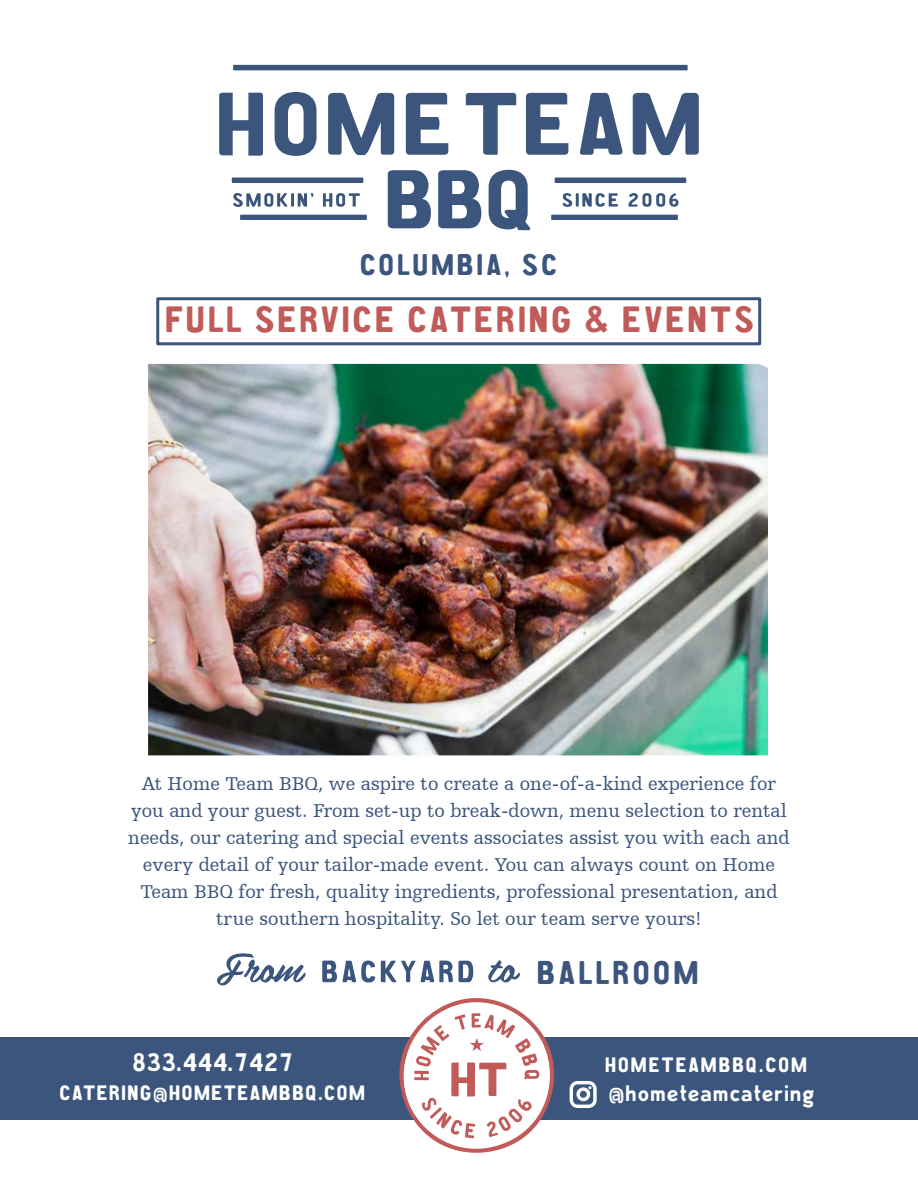
<style>
.page{position:relative;width:918px;height:1188px;background:#fff}
.page>*{position:absolute;margin:0;border:0;box-sizing:border-box;transform-origin:0 0}
.t1{font:36.75px "CA Aires Pro";letter-spacing:.08em;color:#c05b5a}
.t2{font:33px "CA Aires Pro";letter-spacing:.1em;color:#3b557d}
.t3{font:30px "CA Aires Pro";letter-spacing:.1em;color:#3b557d}
.t4{font:25.5px "CA Aires Pro";letter-spacing:.03em;color:#fff}
.t5{font:22.5px "CA Aires Pro";letter-spacing:.05em;color:#fff}
.t6{font:21px "CA Aires Pro";letter-spacing:.07em;color:#fff}
.t7{font:21px "CA Aires Pro";letter-spacing:.09em;color:#fff}
.t8{font:19.5px/27px "Humanist Slabserif 712 BT";color:#3b557d;text-align:center}
</style>
<div class="page">
<div style="left:156px;top:297px;width:605px;height:48px;border:3px solid #3b557d"></div>
<div style="left:555px;top:177px;width:131px;height:6px;background:#3b557d"></div>
<div style="left:232px;top:177px;width:131px;height:6px;background:#3b557d"></div>
<div style="left:551px;top:215px;width:127px;height:5px;background:#3b557d"></div>
<div style="left:240px;top:215px;width:127px;height:5px;background:#3b557d"></div>
<svg style="left:219px;top:93px;width:44px;height:63px"></svg>
<svg style="left:275px;top:92px;width:42px;height:64px"></svg>
<svg style="left:328px;top:93px;width:66px;height:62px"></svg>
<svg style="left:406px;top:93px;width:42px;height:62px"></svg>
<svg style="left:466px;top:93px;width:50px;height:62px"></svg>
<svg style="left:526px;top:93px;width:42px;height:62px"></svg>
<svg style="left:580px;top:93px;width:43px;height:62px"></svg>
<svg style="left:633px;top:93px;width:66px;height:62px"></svg>
<svg style="left:233px;top:193px;width:55px;height:14px"></svg>
<hr style="left:291px;top:193px;width:3px;height:14px;background:#3b557d">
<svg style="left:298px;top:193px;width:15px;height:14px"></svg>
<svg style="left:323px;top:193px;width:37px;height:14px"></svg>
<svg style="left:562px;top:193px;width:10px;height:14px"></svg>
<hr style="left:576px;top:193px;width:3px;height:14px;background:#3b557d">
<svg style="left:582px;top:193px;width:36px;height:14px"></svg>
<svg style="left:628px;top:193px;width:51px;height:14px"></svg>
<svg style="left:388px;top:170px;width:43px;height:58px"></svg>
<svg style="left:438px;top:170px;width:43px;height:58px"></svg>
<svg style="left:489px;top:170px;width:41px;height:60px"></svg>
<div style="left:233px;top:65px;width:455px;height:5px;background:#3b557d"></div>
<div style="left:0;top:1037px;width:918px;height:83px;background:#3b557d"></div>
<svg style="left:570px;top:1081px;width:27px;height:27px"></svg>
<svg style="left:217px;top:953px;width:89px;height:33px"></svg>
<svg style="left:322px;top:961px;width:53px;height:22px"></svg>
<svg style="left:381px;top:961px;width:72px;height:21px"></svg>
<svg style="left:459px;top:961px;width:14px;height:21px"></svg>
<svg style="left:488px;top:960px;width:32px;height:23px"></svg>
<svg style="left:399px;top:998px;width:156px;height:155px"></svg>
<img style="left:148px;top:364px;width:620px;height:391px">
<h3 class="t3" style="left:360px;top:249px;width:199px">COLUMBIA, SC</h3>
<h1 class="t1" style="left:166px;top:300px;width:590px">FULL SERVICE CATERING &amp; EVENTS</h1>
<p class="t8" style="left:128px;top:772px;width:663px">At Home Team BBQ, we aspire to create a one-of-a-kind experience for you and your guest. From set-up to break-down, menu selection to rental needs, our catering and special events associates assist you with each and every detail of your tailor-made event. You can always count on Home Team BBQ for fresh, quality ingredients, professional presentation, and true southern hospitality. So let our team serve yours!</p>
<h3 class="t4" style="left:132px;top:1048px;width:163px">833.444.7427</h3>
<p class="t6" style="left:60px;top:1081px;width:307px">CATERING@HOMETEAMBBQ.COM</p>
<h2 class="t2" style="left:538px;top:955px;width:163px">BALLROOM</h2>
<p class="t7" style="left:606px;top:1053px;width:203px">HOMETEAMBBQ.COM</p>
<p class="t5" style="left:609px;top:1081px;width:207px">@hometeamcatering</p>
</div>
